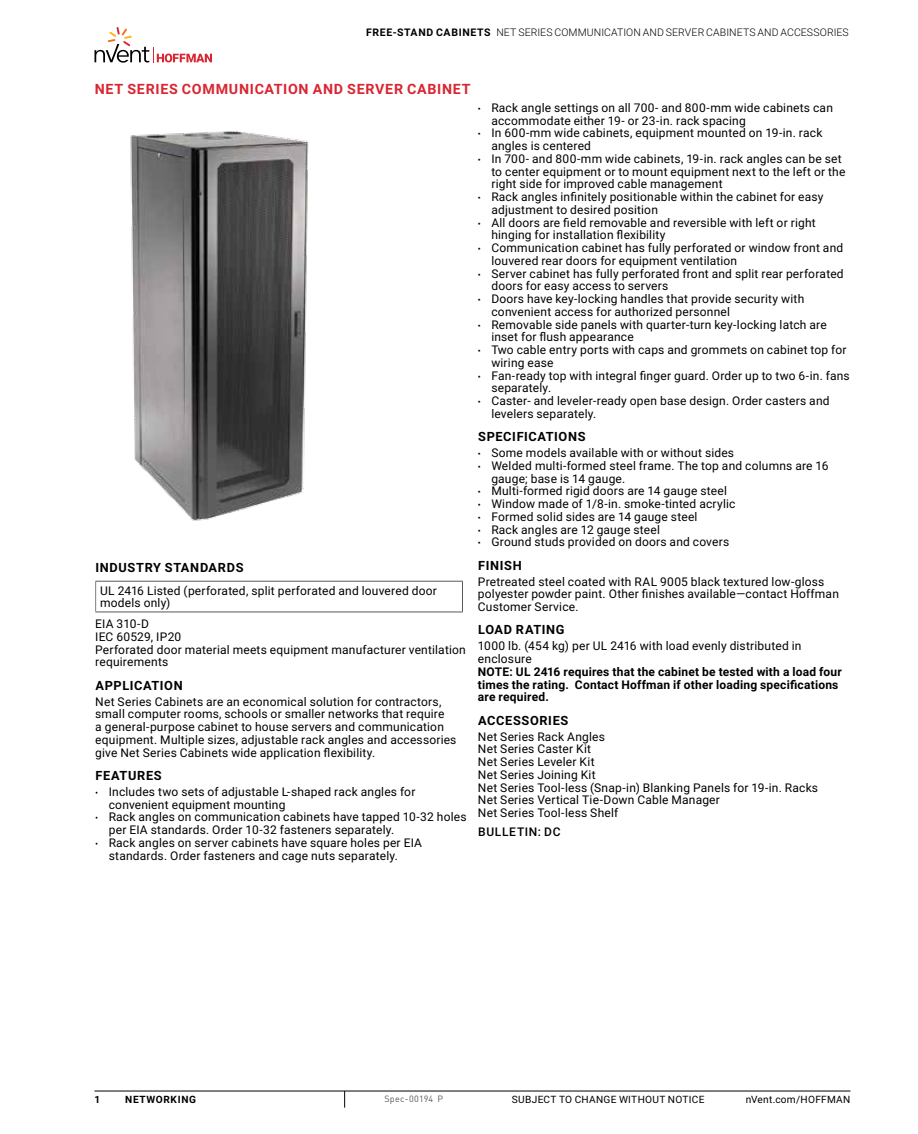
<style>
.page{position:relative;width:918px;height:1134px;background:#fff}
.page>*{position:absolute;margin:0;border:0;box-sizing:border-box;transform-origin:0 0}
.t1{font:700 14.25px "Roboto";letter-spacing:.055em;color:#d92632}
.t2{font:700 12.75px "Roboto";letter-spacing:.05em;color:#000}
.t3{font:12px/12.8px "Roboto";letter-spacing:.015em;color:#000}
.t4{font:700 12px/12.8px "Roboto";letter-spacing:.015em;color:#000}
.t5{font:500 12px "Roboto";letter-spacing:.055em;color:#000}
.t6{font:300 10.5px "Roboto";letter-spacing:.01em;color:#000}
.t7{font:10.2px "Roboto";letter-spacing:.03em;color:#000}
.t8{font:700 10.2px "Roboto";letter-spacing:.06em;color:#000}
.t9{font:9px "DIN Pro";letter-spacing:.03em;color:#58595b}
.s1{font-weight:700}
.s2{font-size:9px}
</style>
<div class="page">
<svg style="left:95px;top:27px;width:117px;height:36px"></svg>
<hr style="left:94px;top:1091px;width:756px;height:1px;background:#000">
<svg style="left:344px;top:1091px;width:1px;height:17px"></svg>
<img style="left:130px;top:131px;width:179px;height:390px">
<hr style="left:95px;top:581px;width:368px;height:1px;background:#58595b">
<hr style="left:95px;top:612px;width:368px;height:1px;background:#58595b">
<hr style="left:462px;top:582px;width:1px;height:30px;background:#58595b">
<p class="t6" style="left:366px;top:25px;width:422px"><span class="s1">Free-Stand Cabinets</span> NET SERIES COMMUN ICATION AN D SERVER CABIN ETS AN D ACC</p>
<p class="t6" style="left:801px;top:25px;width:49px">ESSORIES</p>
<p class="t1" style="left:95px;top:79px;width:11px">NET</p>
<p class="t1" style="left:127px;top:79px;width:19px">SERIE</p>
<p class="t1" style="left:169px;top:79px;width:106px">S COMMUNICATION</p>
<p class="t1" style="left:313px;top:79px;width:11px">AND</p>
<p class="t1" style="left:347px;top:79px;width:80px">SERVER CABINET</p>
<p class="t2" style="left:95px;top:558px;width:8px">IND</p>
<p class="t2" style="left:119px;top:558px;width:65px">USTRY STANDARD</p>
<p class="t2" style="left:236px;top:558px;width:9px">S</p>
<p class="t3" style="left:100px;top:584px;width:338px">UL 2416 Listed (perforated, split perforated and louvered door models only)</p>
<p class="t3" style="left:95px;top:617px;width:372px">EIA 310-D<br>IEC 60529, IP20<br>Perforated door material meets equipment manufacturer ventilation requirements</p>
<p class="t2" style="left:95px;top:676px;width:57px">APPLICATION</p>
<p class="t3" style="left:95px;top:695px;width:363px">Net Series Cabinets are an economical solution for contractors, small computer rooms, schools or smaller networks that require<br>a general-purpose cabinet to house servers and communication equipment. Multiple sizes, adjustable rack angles and accessories give Net Series Cabinets wide application flexibility.</p>
<p class="t2" style="left:95px;top:766px;width:17px">FEAT</p>
<p class="t2" style="left:128px;top:766px;width:35px">URES</p>
<p class="t3" style="left:109px;top:785px;width:308px;text-indent:-14px"><span class="s2">•</span> Includes two sets of adjustable L-shaped rack angles for convenient equipment mounting</p>
<p class="t3" style="left:109px;top:810px;width:359px;text-indent:-14px"><span class="s2">•</span> Rack angles on communication cabinets have tapped 10-32 holes per EIA standards. Order 10-32 fasteners separately.</p>
<p class="t3" style="left:109px;top:836px;width:315px;text-indent:-14px"><span class="s2">•</span> Rack angles on server cabinets have square holes per EIA standards. Order fasteners and cage nuts separately.</p>
<p class="t3" style="left:491px;top:101px;width:343px;text-indent:-14px"><span class="s2">•</span> Rack angle settings on all 700- and 800-mm wide cabinets can accommodate either 19- or 23-in. rack spacing</p>
<p class="t3" style="left:491px;top:126px;width:333px;text-indent:-14px"><span class="s2">•</span> In 600-mm wide cabinets, equipment mounted on 19-in. rack angles is centered</p>
<p class="t3" style="left:491px;top:152px;width:356px;text-indent:-14px"><span class="s2">•</span> In 700- and 800-mm wide cabinets, 19-in. rack angles can be set to center equipment or to mount equipment next to the left or the right side for improved cable management</p>
<p class="t3" style="left:491px;top:190px;width:333px;text-indent:-14px"><span class="s2">•</span> Rack angles infinitely positionable within the cabinet for easy adjustment to desired position</p>
<p class="t3" style="left:491px;top:216px;width:326px;text-indent:-14px"><span class="s2">•</span> All doors are field removable and reversible with left or right hinging for installation flexibility</p>
<p class="t3" style="left:491px;top:241px;width:353px;text-indent:-14px"><span class="s2">•</span> Communication cabinet has fully perforated or window front and louvered rear doors for equipment ventilation</p>
<p class="t3" style="left:491px;top:267px;width:354px;text-indent:-14px"><span class="s2">•</span> Server cabinet has fully perforated front and split rear perforated doors for easy access to servers</p>
<p class="t3" style="left:491px;top:292px;width:314px;text-indent:-14px"><span class="s2">•</span> Doors have key-locking handles that provide security with convenient access for authorized personnel</p>
<p class="t3" style="left:491px;top:318px;width:337px;text-indent:-14px"><span class="s2">•</span> Removable side panels with quarter-turn key-locking latch are inset for flush appearance</p>
<p class="t3" style="left:491px;top:343px;width:357px;text-indent:-14px"><span class="s2">•</span> Two cable entry ports with caps and grommets on cabinet top for wiring ease</p>
<p class="t3" style="left:491px;top:369px;width:360px;text-indent:-14px"><span class="s2">•</span> Fan-ready top with integral finger guard. Order up to two 6-in. fans separately.</p>
<p class="t3" style="left:491px;top:394px;width:340px;text-indent:-14px"><span class="s2">•</span> Caster- and leveler-ready open base design. Order casters and levelers separately.</p>
<p class="t2" style="left:478px;top:428px;width:69px">SPECIFICATION</p>
<p class="t2" style="left:578px;top:428px;width:9px">S</p>
<p class="t3" style="left:478px;top:446px;width:258px"><span class="s2">•</span> Some models available with or without sides</p>
<p class="t3" style="left:491px;top:459px;width:339px;text-indent:-14px"><span class="s2">•</span> Welded multi-formed steel frame. The top and columns are 16 gauge; base is 14 gauge.</p>
<p class="t3" style="left:478px;top:484px;width:251px"><span class="s2">•</span> Multi-formed rigid doors are 14 gauge steel</p>
<p class="t3" style="left:478px;top:497px;width:259px"><span class="s2">•</span> Window made of 1/8-in. smoke-tinted acrylic</p>
<p class="t3" style="left:478px;top:510px;width:221px"><span class="s2">•</span> Formed solid sides are 14 gauge steel</p>
<p class="t3" style="left:478px;top:523px;width:184px"><span class="s2">•</span> Rack angles are 12 gauge steel</p>
<p class="t3" style="left:478px;top:535px;width:253px"><span class="s2">•</span> Ground studs provided on doors and covers</p>
<p class="t2" style="left:478px;top:556px;width:45px">FINISH</p>
<p class="t3" style="left:478px;top:575px;width:363px">Pretreated steel coated with RAL 9005 black textured low-gloss polyester powder paint. Other finishes available—contact Hoffman<br>Customer Service.</p>
<p class="t2" style="left:478px;top:621px;width:17px">LOAD</p>
<p class="t2" style="left:516px;top:621px;width:9px">RATING</p>
<p class="t3" style="left:478px;top:639px;width:325px">1000 lb. (454 kg) per UL 2416 with load evenly distributed in enclosure</p>
<p class="t4" style="left:478px;top:665px;width:9px">NOTE</p>
<p class="t4" style="left:478px;top:665px;width:365px;text-indent:32px">: UL 2416 requires that the cabinet be tested with a load four times the rating. Contact Hoffman if other loading specifications are required.</p>
<p class="t2" style="left:478px;top:711px;width:61px">ACCESSORIE</p>
<p class="t2" style="left:561px;top:711px;width:9px">S</p>
<p class="t3" style="left:478px;top:730px;width:342px">Net Series Rack Angles<br>Net Series Caster Kit<br>Net Series Leveler Kit<br>Net Series Joining Kit<br>Net Series Tool-less (Snap-in) Blanking Panels for 19-in. Racks<br>Net Series Vertical Tie-Down Cable Manager<br>Net Series Tool-less Shelf</p>
<p class="t5" style="left:478px;top:823px;width:84px">BULLETIN: DC</p>
<p class="t8" style="left:95px;top:1092px;width:7px">1</p>
<p class="t8" style="left:125px;top:1092px;width:72px">Networking</p>
<p class="t9" style="left:384px;top:1092px;width:60px">Spec-00194 P</p>
<p class="t7" style="left:512px;top:1092px;width:194px">SUBJECT TO CHANGE WITHOUT NOTICE</p>
<p class="t7" style="left:746px;top:1092px;width:106px">nVent.com/HOFFMAN</p>
</div>
